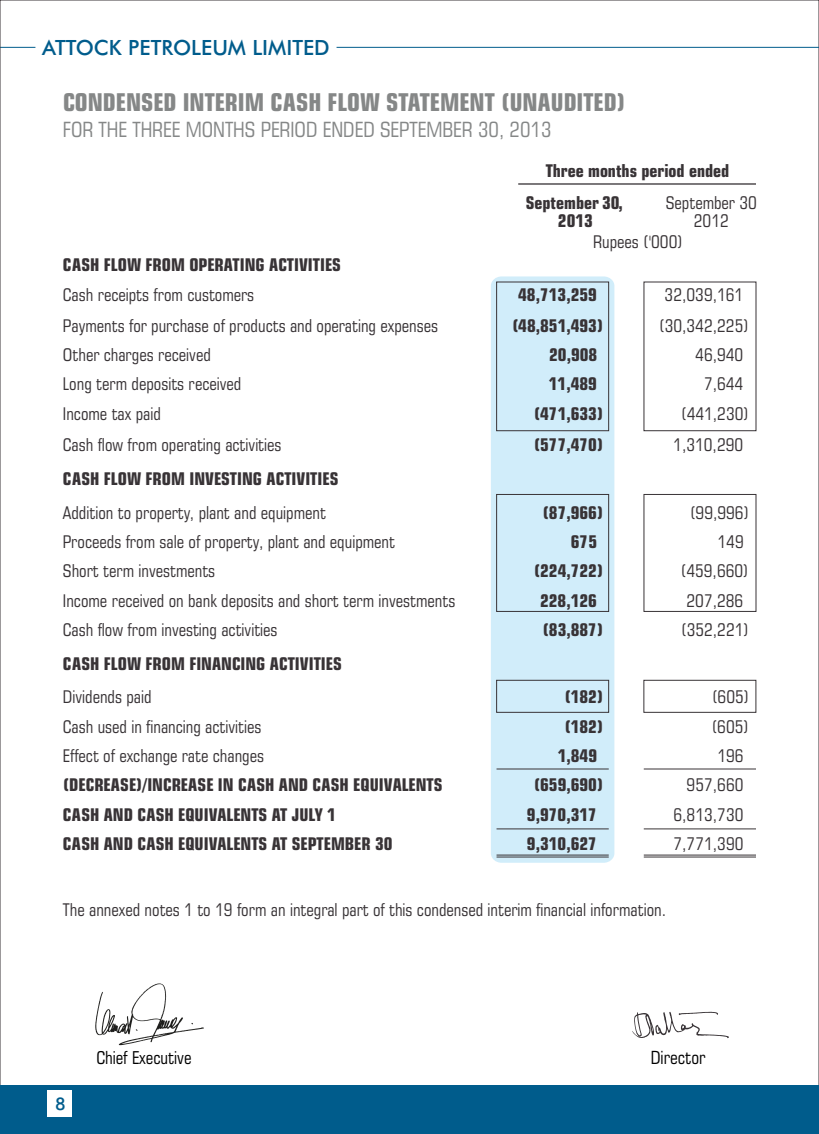
<style>
.page{position:relative;width:819px;height:1134px;background:#fff}
.page>*{position:absolute;margin:0;border:0;box-sizing:border-box;transform-origin:0 0}
.t1{font:700 condensed 24.5px "Square 721 BT";color:#858787}
.t2{font:condensed 21px "Square 721 BT";color:#858787}
.t3{font:500 21px "Futura BT";color:#005c8c}
.t4{font:condensed 18.2px "Square 721 BT";color:#000}
.t5{font:condensed 17.68px "Square 721 BT";color:#000}
.t6{font:condensed 17.5px/17.7px "Square 721 BT";color:#383336;text-align:center}
.t7{font:700 condensed 17.5px/17.7px "Square 721 BT";color:#383336;text-align:center}
.t8{font:500 17.5px "Futura BT";color:#005c8c}
</style>
<div class="page">
<div style="left:491px;top:276px;width:123px;height:587px;background:#d1edfa;border-radius:10px"></div>
<img style="left:95px;top:983px;width:109px;height:63px">
<svg style="left:632px;top:1012px;width:97px;height:26px"></svg>
<div style="left:496px;top:494px;width:113px;height:118px;border:1px solid #383336"></div>
<div style="left:496px;top:680px;width:113px;height:33px;border:1px solid #383336"></div>
<div style="left:644px;top:494px;width:112px;height:118px;border:1px solid #383336"></div>
<div style="left:643px;top:680px;width:113px;height:33px;border:1px solid #383336"></div>
<hr style="left:497px;top:829px;width:112px;height:1px;background:#383336">
<hr style="left:497px;top:769px;width:112px;height:1px;background:#383336">
<hr style="left:644px;top:829px;width:112px;height:1px;background:#383336">
<hr style="left:644px;top:769px;width:112px;height:1px;background:#383336">
<hr style="left:518px;top:183px;width:238px;height:2px;background:#383336">
<div style="left:496px;top:282px;width:113px;height:149px;border:1px solid #383336"></div>
<hr style="left:644px;top:857px;width:112px;height:1px;background:#383336">
<hr style="left:644px;top:855px;width:112px;height:1px;background:#383336">
<hr style="left:497px;top:857px;width:112px;height:1px;background:#383336">
<hr style="left:497px;top:855px;width:112px;height:1px;background:#383336">
<hr style="left:0;top:47px;width:35px;height:1px;background:#005c8c">
<hr style="left:337px;top:47px;width:482px;height:1px;background:#005c8c">
<div style="left:0;top:1086px;width:819px;height:48px;background:#005c8c"></div>
<div style="left:47px;top:1090px;width:25px;height:26px;background:#fff"></div>
<p class="t3" style="left:42px;top:39px;width:289px">ATTOCK PETROLEUM LIMITED</p>
<h1 class="t1" style="left:63px;top:93px;width:564px">CONDENSED INTERIM CASH FLOW STATEMENT (UNAUDITED)</h1>
<p class="t2" style="left:63px;top:121px;width:490px">FOR THE THREE MONTHS PERIOD ENDED SEPTEMBER 30, 2013</p>
<p class="t7" style="left:546px;top:164px;width:185px">Three months period ended</p>
<p class="t7" style="left:526px;top:196px;width:98px">September 30,<br>2013</p>
<p class="t6" style="left:666px;top:196px;width:92px">September 30<br>2012</p>
<p class="t6" style="left:593px;top:234px;width:91px">Rupees ('000)</p>
<p class="t7" style="left:63px;top:257px;width:280px">CASH FLOW FROM OPERATING ACTIVITIES</p>
<p class="t6" style="left:63px;top:288px;width:193px">Cash receipts from customers</p>
<p class="t7" style="left:518px;top:288px;width:80px">48,713,259</p>
<p class="t6" style="left:665px;top:288px;width:80px">32,039,161</p>
<p class="t6" style="left:63px;top:318px;width:377px">Payments for purchase of products and operating expenses</p>
<p class="t7" style="left:512px;top:318px;width:93px">(48,851,493)</p>
<p class="t6" style="left:659px;top:318px;width:91px">(30,342,225)</p>
<p class="t6" style="left:63px;top:348px;width:149px">Other charges received</p>
<p class="t7" style="left:549px;top:348px;width:50px">20,908</p>
<p class="t6" style="left:695px;top:348px;width:50px">46,940</p>
<p class="t6" style="left:63px;top:377px;width:180px">Long term deposits received</p>
<p class="t7" style="left:549px;top:377px;width:50px">11,489</p>
<p class="t6" style="left:704px;top:377px;width:41px">7,644</p>
<p class="t6" style="left:63px;top:406px;width:99px">Income tax paid</p>
<p class="t7" style="left:534px;top:406px;width:71px">(471,633)</p>
<p class="t6" style="left:681px;top:406px;width:69px">(441,230)</p>
<p class="t6" style="left:63px;top:438px;width:220px">Cash flow from operating activities</p>
<p class="t7" style="left:534px;top:438px;width:71px">(577,470)</p>
<p class="t6" style="left:673px;top:438px;width:71px">1,310,290</p>
<p class="t7" style="left:63px;top:472px;width:277px">CASH FLOW FROM INVESTING ACTIVITIES</p>
<p class="t6" style="left:63px;top:505px;width:264px">Addition to property, plant and equipment</p>
<p class="t7" style="left:543px;top:505px;width:62px">(87,966)</p>
<p class="t6" style="left:690px;top:505px;width:61px">(99,996)</p>
<p class="t6" style="left:63px;top:535px;width:334px">Proceeds from sale of property, plant and equipment</p>
<p class="t7" style="left:571px;top:535px;width:28px">675</p>
<p class="t6" style="left:718px;top:535px;width:28px">149</p>
<p class="t6" style="left:63px;top:564px;width:154px">Short term investments</p>
<p class="t7" style="left:534px;top:564px;width:71px">(224,722)</p>
<p class="t6" style="left:681px;top:564px;width:69px">(459,660)</p>
<p class="t6" style="left:63px;top:593px;width:394px">Income received on bank deposits and short term investments</p>
<p class="t7" style="left:540px;top:593px;width:58px">228,126</p>
<p class="t6" style="left:687px;top:593px;width:58px">207,286</p>
<p class="t6" style="left:63px;top:623px;width:216px">Cash flow from investing activities</p>
<p class="t7" style="left:543px;top:623px;width:62px">(83,887)</p>
<p class="t6" style="left:681px;top:623px;width:69px">(352,221)</p>
<p class="t7" style="left:63px;top:656px;width:280px">CASH FLOW FROM FINANCING ACTIVITIES</p>
<p class="t6" style="left:63px;top:690px;width:90px">Dividends paid</p>
<p class="t7" style="left:564px;top:690px;width:40px">(182)</p>
<p class="t6" style="left:712px;top:690px;width:39px">(605)</p>
<p class="t6" style="left:63px;top:719px;width:200px">Cash used in financing activities</p>
<p class="t7" style="left:564px;top:719px;width:40px">(182)</p>
<p class="t6" style="left:712px;top:719px;width:39px">(605)</p>
<p class="t6" style="left:63px;top:749px;width:203px">Effect of exchange rate changes</p>
<p class="t7" style="left:558px;top:749px;width:41px">1,849</p>
<p class="t6" style="left:717px;top:749px;width:28px">196</p>
<p class="t7" style="left:63px;top:778px;width:381px">(DECREASE)/INCREASE IN CASH AND CASH EQUIVALENTS</p>
<p class="t7" style="left:534px;top:778px;width:71px">(659,690)</p>
<p class="t6" style="left:687px;top:778px;width:58px">957,660</p>
<p class="t7" style="left:63px;top:807px;width:275px">CASH AND CASH EQUIVALENTS AT JULY 1</p>
<p class="t7" style="left:527px;top:807px;width:71px">9,970,317</p>
<p class="t6" style="left:674px;top:807px;width:71px">6,813,730</p>
<p class="t7" style="left:63px;top:837px;width:331px">CASH AND CASH EQUIVALENTS AT SEPTEMBER 30</p>
<p class="t7" style="left:527px;top:837px;width:71px">9,310,627</p>
<p class="t6" style="left:674px;top:837px;width:71px">7,771,390</p>
<p class="t6" style="left:63px;top:902px;width:605px">The annexed notes 1 to 19 form an integral part of this condensed interim financial information.</p>
<p class="t8" style="left:55px;top:1096px;width:12px">8</p>
<p class="t5" style="left:96px;top:1051px;width:97px">Chief Executive</p>
<p class="t4" style="left:651px;top:1051px;width:56px">Director</p>
</div>
